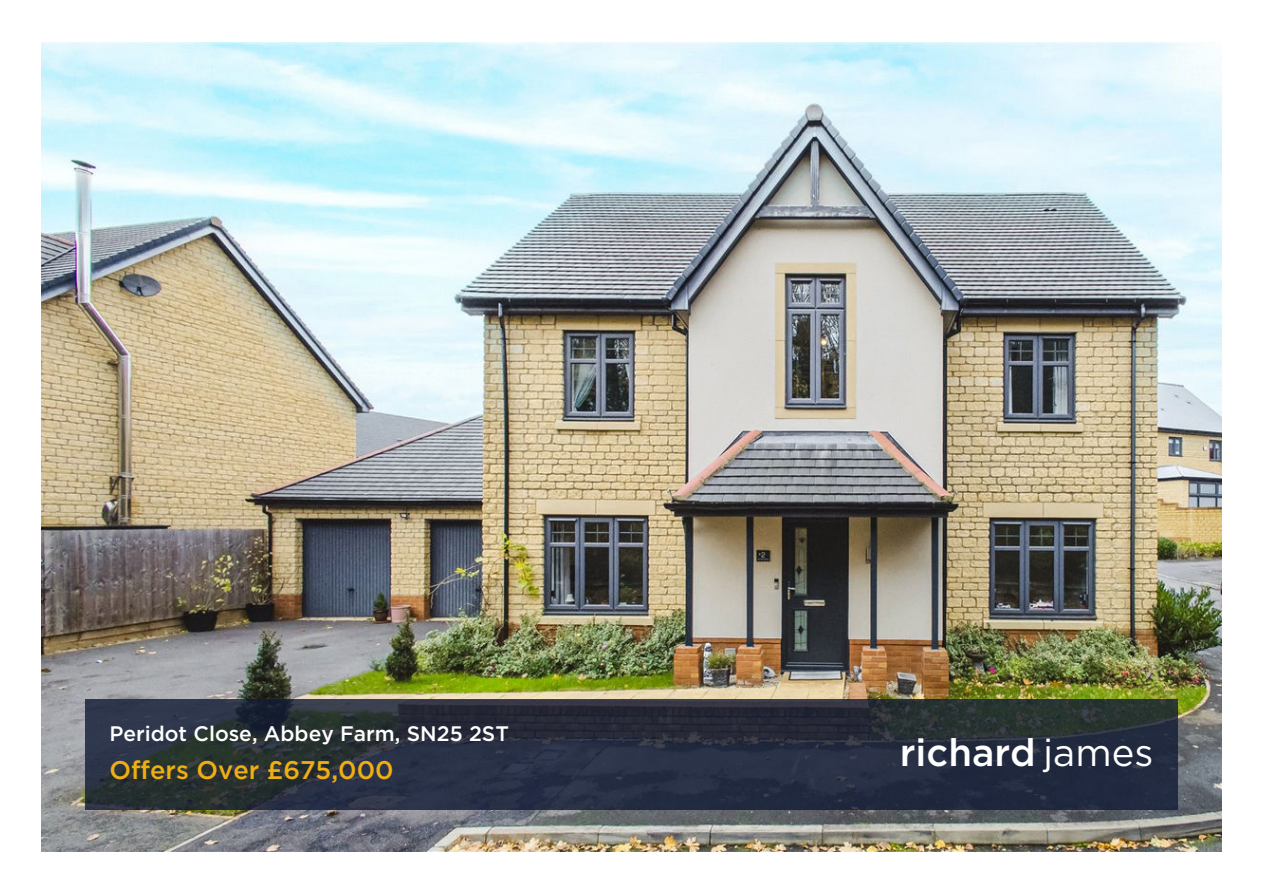
<style>
.page{position:relative;width:1263px;height:894px;background:#fff}
.page>*{position:absolute;margin:0;border:0;box-sizing:border-box;transform-origin:0 0}
.t1{font:500 38.25px "Gotham";color:#fff}
.t2{font:500 25.5px "Gotham";color:#efaf12}
.t3{font:500 21px "Gotham";color:#fff}
.s1{font-weight:400}
</style>
<div class="page">
<img style="left:42px;top:42px;width:1179px;height:809px">
<svg style="left:85px;top:699px;width:1093px;height:110px;background:#272f3d"></svg>
<p class="t3" style="left:109px;top:719px;width:401px">Peridot Close, Abbey Farm, SN25 2ST</p>
<p class="t2" style="left:109px;top:753px;width:286px">Offers Over £675,000</p>
<h1 class="t1" style="left:900px;top:726px;width:255px">richard <span class="s1">james</span></h1>
</div>
